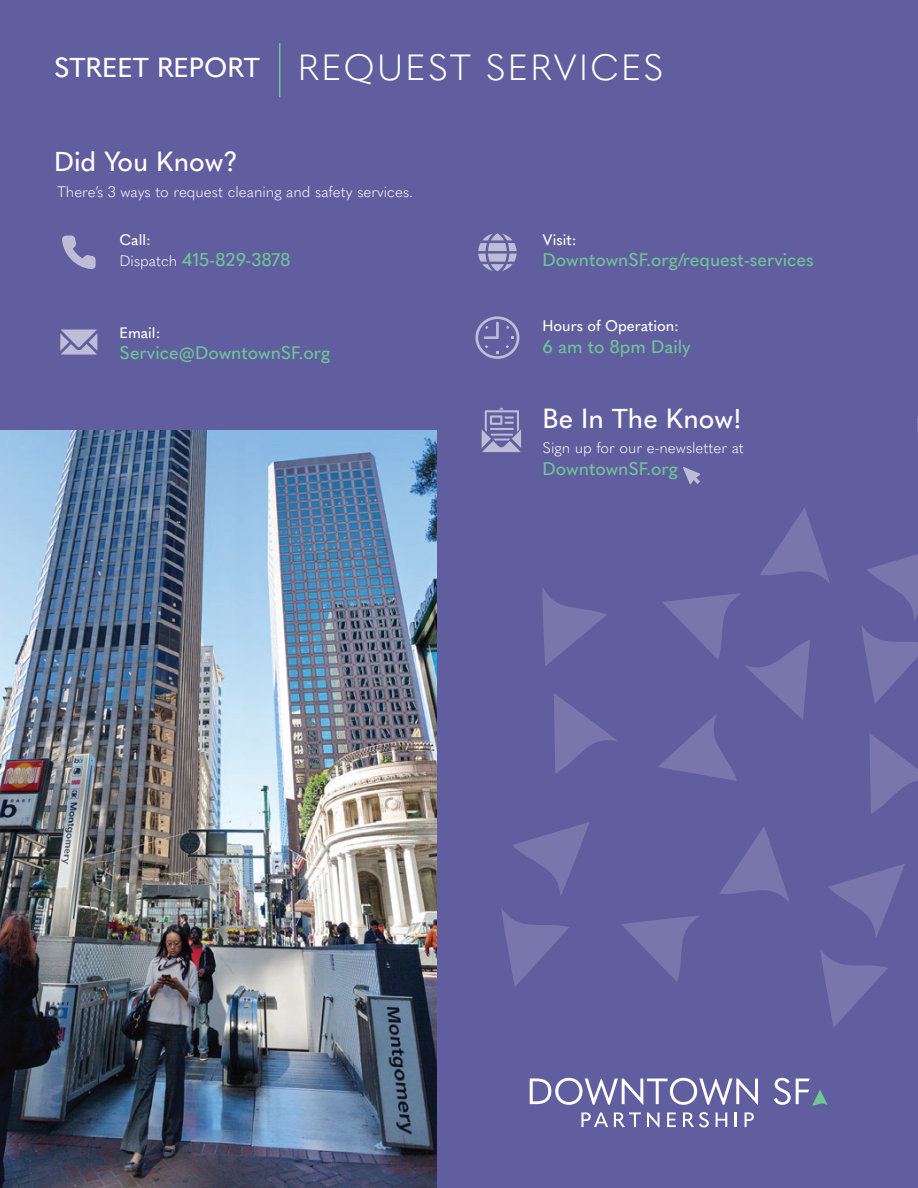
<style>
.page{position:relative;width:918px;height:1188px;background:#605e9e}
.page>*{position:absolute;margin:0;border:0;box-sizing:border-box;transform-origin:0 0}
.t1{font:300 36px "Quasimoda";letter-spacing:.05em;color:#fff}
.t2{font:500 27px "Quasimoda W03";color:#fff}
.t3{font:500 18px "Quasimoda W03";color:#6ec597}
.t4{font:500 18px "Quasimoda W03";letter-spacing:.02em;color:#6ec597}
.t5{font:300 15px "Quasimoda";color:#fff}
.t6{font:500 15px "Quasimoda W03";color:#fff}
.s1{font-family:"Quasimoda W03";font-weight:500;font-size:27px}
.s2{font-family:"Quasimoda";font-weight:300;font-size:15px;color:#fff}
</style>
<div class="page">
<svg style="left:62px;top:236px;width:34px;height:33px"></svg>
<svg style="left:60px;top:330px;width:37px;height:25px"></svg>
<svg style="left:478px;top:233px;width:39px;height:38px"></svg>
<img style="left:0;top:431px;width:437px;height:757px">
<svg style="left:482px;top:408px;width:39px;height:44px"></svg>
<svg style="left:683px;top:467px;width:17px;height:17px"></svg>
<svg style="left:475px;top:316px;width:44px;height:43px"></svg>
<hr style="left:279px;top:43px;width:1px;height:54px;background:#6ec597">
<svg style="left:828px;top:864px;width:77px;height:73px"></svg>
<svg style="left:513px;top:822px;width:76px;height:74px"></svg>
<svg style="left:917px;top:418px;width:1px;height:14px"></svg>
<svg style="left:542px;top:587px;width:64px;height:79px"></svg>
<svg style="left:658px;top:594px;width:152px;height:187px"></svg>
<svg style="left:554px;top:693px;width:63px;height:80px"></svg>
<svg style="left:869px;top:734px;width:49px;height:80px"></svg>
<svg style="left:621px;top:916px;width:79px;height:65px"></svg>
<svg style="left:760px;top:508px;width:70px;height:75px"></svg>
<svg style="left:861px;top:554px;width:57px;height:149px"></svg>
<svg style="left:501px;top:909px;width:68px;height:78px"></svg>
<svg style="left:820px;top:949px;width:68px;height:78px"></svg>
<svg style="left:719px;top:827px;width:70px;height:75px"></svg>
<svg style="left:581px;top:1112px;width:27px;height:15px"></svg>
<svg style="left:614px;top:1112px;width:27px;height:15px"></svg>
<svg style="left:647px;top:1112px;width:13px;height:15px"></svg>
<svg style="left:667px;top:1112px;width:9px;height:15px"></svg>
<svg style="left:683px;top:1112px;width:26px;height:15px"></svg>
<svg style="left:716px;top:1112px;width:11px;height:15px"></svg>
<svg style="left:735px;top:1112px;width:2px;height:15px"></svg>
<svg style="left:745px;top:1112px;width:9px;height:15px"></svg>
<svg style="left:530px;top:1078px;width:228px;height:27px"></svg>
<svg style="left:774px;top:1078px;width:54px;height:28px"></svg>
<h1 class="t1" style="left:54px;top:40px;width:611px"><span class="s1">STREET REPORT</span> REQUEST SERVICES</h1>
<h2 class="t2" style="left:54px;top:141px;width:185px">Did You Know?</h2>
<p class="t5" style="left:57px;top:181px;width:358px">There’s 3 ways to request cleaning and safety services.</p>
<p class="t6" style="left:119px;top:228px;width:33px">Call:</p>
<p class="t4" style="left:119px;top:246px;width:172px"><span class="s2">Dispatch</span> 415-829-3878</p>
<p class="t6" style="left:119px;top:321px;width:43px">Email:</p>
<p class="t3" style="left:119px;top:339px;width:212px">Service@DowntownSF.org</p>
<p class="t6" style="left:543px;top:228px;width:35px">Visit:</p>
<p class="t3" style="left:543px;top:246px;width:273px">DowntownSF.org/request-services</p>
<p class="t6" style="left:543px;top:314px;width:138px">Hours of Operation:</p>
<p class="t3" style="left:543px;top:333px;width:150px">6 am to 8pm Daily</p>
<h2 class="t2" style="left:543px;top:398px;width:201px">Be In The Know!</h2>
<p class="t5" style="left:543px;top:437px;width:203px">Sign up for our e-newsletter at</p>
<p class="t3" style="left:543px;top:455px;width:137px">DowntownSF.org</p>
</div>
